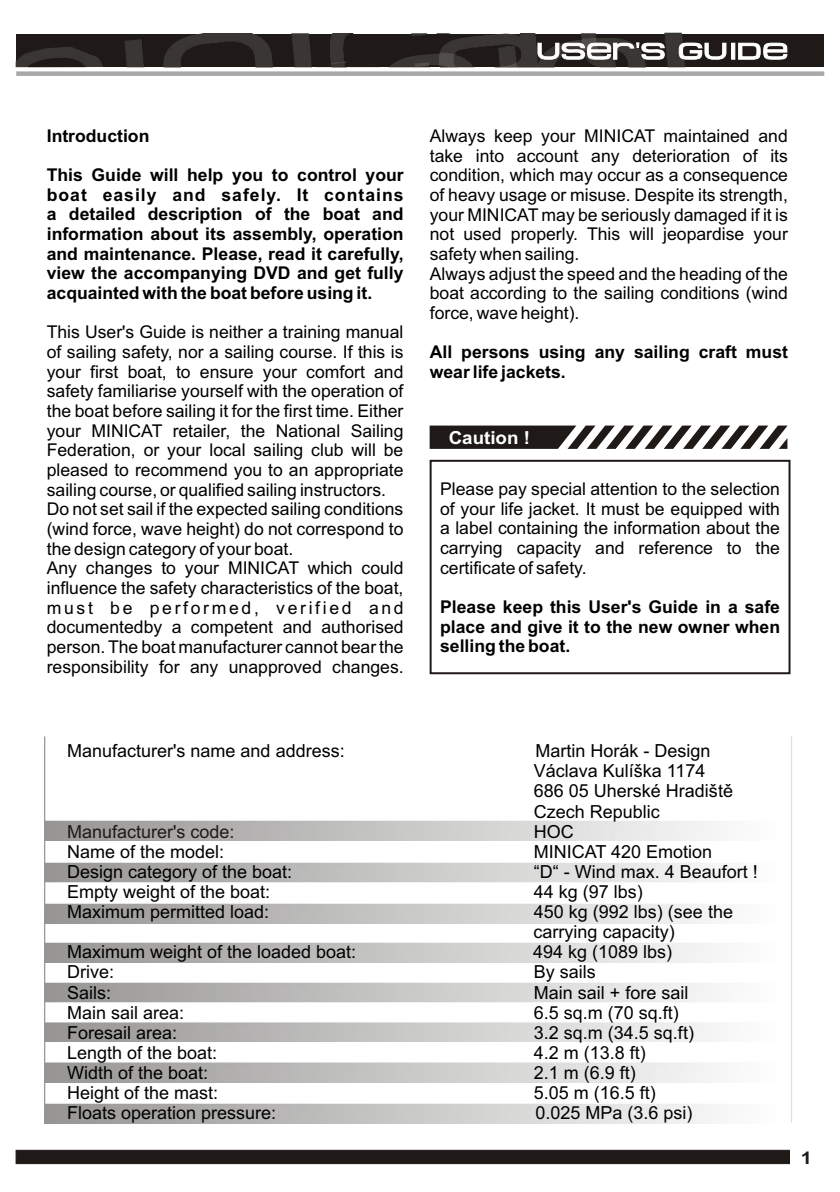
<style>
.page{position:relative;width:840px;height:1192px;background:#fff}
.page>*{position:absolute;margin:0;border:0;box-sizing:border-box;transform-origin:0 0}
.t1{font:18px/20.2px "Arial";color:#000}
.t2{font:18px "Arial";color:#1f1a17}
.t3{font:700 18px "Arial";color:#fff;scale:1.04 1}
.t4{font:17.6px/19.6px "Arial";color:#000}
.t5{font:700 17.6px/19.6px "Arial";color:#000;text-align:justify}
.t6{font:700 17.4px "Arial";color:#1f1a17;scale:1.15 1}
</style>
<div class="page">
<div style="left:430px;top:460px;width:361px;height:214px;border:2px solid #1f1a17"></div>
<hr style="left:44px;top:736px;width:1px;height:386px;background:#969494">
<hr style="left:791px;top:736px;width:1px;height:386px;background:#dedede">
<svg style="left:430px;top:426px;width:358px;height:23px"></svg>
<hr style="left:17px;top:72px;width:807px;height:4px;background:#aba8a8">
<div style="left:17px;top:34px;width:807px;height:33px;background:#1f1a17"></div>
<img style="left:317px;top:32px;width:368px;height:36px">
<img style="left:15px;top:33px;width:297px;height:35px">
<img style="left:330px;top:33px;width:272px;height:35px">
<div style="left:16px;top:1150px;width:774px;height:14px;background:#1f1a17;border:1px solid #1f1a17"></div>
<svg style="left:538px;top:42px;width:249px;height:18px"></svg>
<p class="t5" style="left:47px;top:127px;width:104px">Introduction</p>
<p class="t5" style="left:47px;top:167px;width:358px">This Guide will help you to control your boat easily and safely. It contains a detailed description of the boat and information about its assembly, operation and maintenance. Please, read it carefully, view the accompanying DVD and get fully acquainted with the boat before using it.</p>
<p class="t4" style="left:47px;top:324px;width:358px">This User's Guide is neither a training manual of sailing safety, nor a sailing course. If this is your first boat, to ensure your comfort and safety familiarise yourself with the operation of the boat before sailing it for the first time. Either your MINICAT retailer, the National Sailing Federation, or your local sailing club will be pleased to recommend you to an appropriate sailing course, or qualified sailing instructors.<br>Do not set sail if the expected sailing conditions (wind force, wave height) do not correspond to the design category of your boat.<br>Any changes to your MINICAT which could influence the safety characteristics of the boat, must be performed, verified and documentedby a competent and authorised person. The boat manufacturer cannot bear the responsibility for any unapproved changes.</p>
<p class="t4" style="left:430px;top:128px;width:360px">Always keep your MINICAT maintained and take into account any deterioration of its condition, which may occur as a consequence of heavy usage or misuse. Despite its strength, your MINICAT may be seriously damaged if it is not used properly. This will jeopardise your safety when sailing.<br>Always adjust the speed and the heading of the boat according to the sailing conditions (wind force, wave height).</p>
<p class="t5" style="left:430px;top:344px;width:360px">All persons using any sailing craft must wear life jackets.</p>
<p class="t3" style="left:449px;top:430px;width:80px">Caution !</p>
<p class="t4" style="left:440px;top:481px;width:341px;text-align:justify">Please pay special attention to the selection of your life jacket. It must be equipped with a label containing the information about the carrying capacity and reference to the certificate of safety.</p>
<p class="t5" style="left:440px;top:599px;width:342px">Please keep this User's Guide in a safe place and give it to the new owner when selling the boat.</p>
<p class="t1" style="left:67px;top:742px;width:279px">Manufacturer's name and address:</p>
<p class="t1" style="left:534px;top:742px;width:201px">Martin Horák - Design<br>Václava Kulíška 1174<br>686 05 Uherské Hradištì<br>Czech Republic<br>HOC</p>
<p class="t1" style="left:67px;top:843px;width:159px">Name of the model:</p>
<p class="t1" style="left:534px;top:843px;width:180px">MINICAT 420 Emotion</p>
<p class="t1" style="left:67px;top:863px;width:227px">Design category of the boat:</p>
<p class="t1" style="left:534px;top:863px;width:226px">“D“ - Wind max. 4 Beaufort !</p>
<p class="t1" style="left:67px;top:883px;width:205px">Empty weight of the boat:</p>
<p class="t1" style="left:534px;top:883px;width:111px">44 kg (97 lbs)</p>
<p class="t1" style="left:67px;top:903px;width:204px">Maximum permitted load:</p>
<p class="t1" style="left:534px;top:903px;width:201px">450 kg (992 lbs) (see the carrying capacity)</p>
<p class="t1" style="left:67px;top:944px;width:291px">Maximum weight of the loaded boat:</p>
<p class="t1" style="left:533px;top:944px;width:141px">494 kg (1089 lbs)</p>
<p class="t1" style="left:67px;top:964px;width:49px">Drive:</p>
<p class="t1" style="left:534px;top:964px;width:64px">By sails</p>
<p class="t1" style="left:67px;top:984px;width:46px">Sails:</p>
<p class="t1" style="left:534px;top:984px;width:156px">Main sail + fore sail</p>
<p class="t1" style="left:67px;top:1004px;width:119px">Main sail area:</p>
<p class="t1" style="left:534px;top:1004px;width:147px">6.5 sq.m (70 sq.ft)</p>
<p class="t1" style="left:67px;top:1024px;width:112px">Foresail area:</p>
<p class="t1" style="left:534px;top:1024px;width:162px">3.2 sq.m (34.5 sq.ft)</p>
<p class="t1" style="left:67px;top:1044px;width:152px">Length of the boat:</p>
<p class="t1" style="left:534px;top:1044px;width:114px">4.2 m (13.8 ft)</p>
<p class="t1" style="left:67px;top:1064px;width:143px">Width of the boat:</p>
<p class="t1" style="left:534px;top:1064px;width:104px">2.1 m (6.9 ft)</p>
<p class="t1" style="left:67px;top:1084px;width:153px">Height of the mast:</p>
<p class="t1" style="left:534px;top:1084px;width:124px">5.05 m (16.5 ft)</p>
<p class="t1" style="left:67px;top:1104px;width:211px">Floats operation pressure:</p>
<p class="t1" style="left:535px;top:1104px;width:159px">0.025 MPa (3.6 psi)</p>
<p class="t2" style="left:67px;top:825px;width:169px">Manufacturer's code:</p>
<p class="t6" style="left:801px;top:1151px;width:11px">1</p>
</div>
